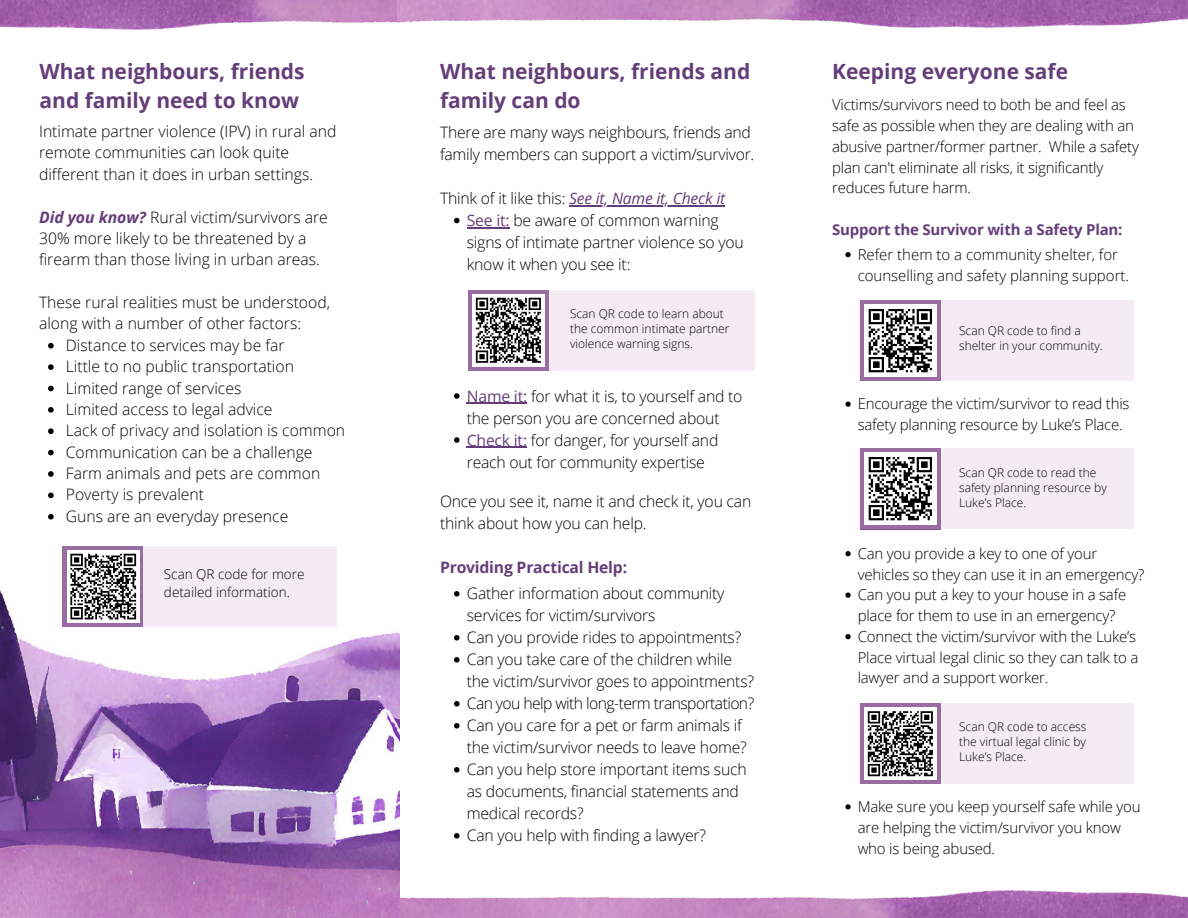
<style>
.page{position:relative;width:1188px;height:918px;background:#fff}
.page>*{position:absolute;margin:0;border:0;box-sizing:border-box;transform-origin:0 0}
.t1{font:700 21px/29.2px "Open Sans";color:#643e79}
.t2{font:300 15.75px/22px "Open Sans";letter-spacing:-.01em;color:#000}
.t3{font:italic 15.75px "Open Sans";letter-spacing:-.01em;color:#643e79}
.t4{font:300 15.75px "Open Sans";letter-spacing:-.035em;color:#000}
.t5{font:700 15.75px "Open Sans";letter-spacing:-.015em;color:#643e79}
.t6{font:300 15px/20.7px "Open Sans";letter-spacing:-.01em;color:#000001}
.t7{font:700 15px "Open Sans";letter-spacing:-.015em;color:#643e79}
.t8{font:300 13.5px/18px "Open Sans";color:#000}
.t9{font:300 12px/15px "Open Sans";color:#000001}
.s1{font-weight:700;font-style:italic;color:#643e79}
.s2{font-weight:300;font-style:normal;color:#000}
.s3{font-weight:400;color:#643e79}
</style>
<div class="page">
<img style="left:399px;top:887px;width:160px;height:31px">
<img style="left:0;top:587px;width:399px;height:331px">
<svg style="left:62px;top:546px;width:275px;height:81px;fill:#f5ecf3"></svg>
<svg style="left:845px;top:252px;width:6px;height:5px"></svg>
<svg style="left:845px;top:402px;width:6px;height:5px"></svg>
<svg style="left:845px;top:551px;width:6px;height:5px"></svg>
<svg style="left:845px;top:593px;width:6px;height:5px"></svg>
<svg style="left:845px;top:634px;width:6px;height:5px"></svg>
<svg style="left:845px;top:804px;width:6px;height:6px"></svg>
<svg style="left:860px;top:300px;width:274px;height:81px;fill:#f5ecf3"></svg>
<hr style="left:569px;top:205px;width:54px;height:2px;background:#643e79">
<hr style="left:623px;top:205px;width:102px;height:2px;background:#643e79">
<svg style="left:454px;top:218px;width:6px;height:5px"></svg>
<hr style="left:467px;top:227px;width:43px;height:2px;background:#643e79">
<svg style="left:454px;top:393px;width:6px;height:6px"></svg>
<hr style="left:467px;top:403px;width:60px;height:1px;background:#643e79">
<svg style="left:454px;top:437px;width:6px;height:6px"></svg>
<hr style="left:467px;top:447px;width:60px;height:1px;background:#643e79">
<svg style="left:454px;top:591px;width:6px;height:6px"></svg>
<svg style="left:454px;top:635px;width:6px;height:6px"></svg>
<svg style="left:454px;top:657px;width:6px;height:6px"></svg>
<svg style="left:454px;top:701px;width:6px;height:6px"></svg>
<svg style="left:454px;top:723px;width:6px;height:6px"></svg>
<svg style="left:454px;top:767px;width:6px;height:6px"></svg>
<svg style="left:454px;top:833px;width:6px;height:6px"></svg>
<svg style="left:860px;top:448px;width:274px;height:81px;fill:#f5ecf3"></svg>
<svg style="left:860px;top:703px;width:274px;height:81px;fill:#f5ecf3"></svg>
<svg style="left:48px;top:343px;width:6px;height:6px"></svg>
<svg style="left:48px;top:364px;width:6px;height:6px"></svg>
<svg style="left:48px;top:386px;width:6px;height:5px"></svg>
<svg style="left:48px;top:407px;width:6px;height:6px"></svg>
<svg style="left:48px;top:428px;width:6px;height:6px"></svg>
<svg style="left:48px;top:450px;width:6px;height:5px"></svg>
<svg style="left:48px;top:471px;width:6px;height:6px"></svg>
<svg style="left:48px;top:493px;width:6px;height:5px"></svg>
<svg style="left:48px;top:514px;width:6px;height:6px"></svg>
<svg style="left:468px;top:290px;width:287px;height:81px;fill:#f5ecf3"></svg>
<img style="left:1171px;top:0;width:17px;height:21px">
<img style="left:397px;top:0;width:774px;height:28px">
<img style="left:0;top:0;width:396px;height:30px">
<img style="left:559px;top:890px;width:629px;height:28px">
<div style="left:472px;top:294px;width:72px;height:72px;background:#fff"></div>
<svg style="left:475px;top:297px;width:66px;height:66px"></svg>
<div style="left:864px;top:305px;width:72px;height:72px;background:#fff"></div>
<svg style="left:868px;top:309px;width:64px;height:64px"></svg>
<div style="left:864px;top:453px;width:72px;height:72px;background:#fff"></div>
<svg style="left:868px;top:457px;width:64px;height:64px"></svg>
<div style="left:864px;top:708px;width:72px;height:72px;background:#fff"></div>
<svg style="left:867px;top:711px;width:66px;height:66px"></svg>
<div style="left:67px;top:550px;width:73px;height:73px;background:#fff"></div>
<svg style="left:70px;top:553px;width:67px;height:67px"></svg>
<h3 class="t1" style="left:40px;top:56px;width:267px">What neighbours, friends and family need to know</h3>
<h3 class="t2" style="left:39px;top:120px;width:299px;line-height:21.3px">Intimate partner violence (IPV) in rural and remote communities can look quite different than it does in urban settings.</h3>
<h3 class="t2" style="left:39px;top:206px;width:290px;line-height:21.3px"><span class="s1">Did you know?</span> Rural victim/survivors are<br>30% more likely to be threatened by a firearm than those living in urban areas.</h3>
<p class="t2" style="left:39px;top:291px;width:293px;line-height:21.3px">These rural realities must be understood, along with a number of other factors:</p>
<p class="t2" style="left:66px;top:334px;width:220px">Distance to services may be far</p>
<p class="t2" style="left:66px;top:355px;width:230px">Little to no public transportation</p>
<p class="t2" style="left:66px;top:376px;width:177px">Limited range of services</p>
<p class="t2" style="left:66px;top:398px;width:208px">Limited access to legal advice</p>
<p class="t2" style="left:66px;top:419px;width:281px">Lack of privacy and isolation is common</p>
<p class="t2" style="left:66px;top:441px;width:248px">Communication can be a challenge</p>
<p class="t2" style="left:66px;top:462px;width:256px">Farm animals and pets are common</p>
<p class="t2" style="left:66px;top:483px;width:140px">Poverty is prevalent</p>
<h3 class="t2" style="left:66px;top:505px;width:224px">Guns are an everyday presence</h3>
<p class="t8" style="left:164px;top:565px;width:142px">Scan QR code for more detailed information.</p>
<h3 class="t1" style="left:440px;top:56px;width:312px">What neighbours, friends and family can do</h3>
<p class="t1" style="left:832px;top:56px;width:238px">Keeping everyone safe</p>
<p class="t6" style="left:832px;top:94px;width:308px">Victims/survivors need to both be and feel as safe as possible when they are dealing with an abusive partner/former partner. While a safety plan can't eliminate all risks, it significantly reduces future harm.</p>
<p class="t7" style="left:832px;top:219px;width:292px">Support the Survivor with a Safety Plan:</p>
<p class="t6" style="left:858px;top:244px;width:273px">Refer them to a community shelter, for counselling and safety planning support.</p>
<h3 class="t2" style="left:440px;top:121px;width:316px">There are many ways neighbours, friends and family members can support a victim/survivor.</h3>
<p class="t3" style="left:440px;top:187px;width:287px"><span class="s2">Think of it like this:</span> See it, Name it, Check it</p>
<p class="t2" style="left:467px;top:209px;width:253px"><span class="s3">See it:</span> be aware of common warning</p>
<p class="t2" style="left:467px;top:231px;width:278px">signs of intimate partner violence so you know it when you see it:</p>
<p class="t9" style="left:570px;top:306px;width:161px">Scan QR code to learn about the common intimate partner violence warning signs.</p>
<p class="t2" style="left:467px;top:384px;width:277px"><span class="s3">Name it:</span> for what it is, to yourself and to</p>
<h3 class="t2" style="left:467px;top:406px;width:254px">the person you are concerned about<br><span class="s3">Check it:</span> for danger, for yourself and</h3>
<p class="t2" style="left:467px;top:450px;width:240px">reach out for community expertise</p>
<p class="t2" style="left:440px;top:490px;width:313px">Once you see it, name it and check it, you can think about how you can help.</p>
<p class="t5" style="left:440px;top:556px;width:189px">Providing Practical Help:</p>
<p class="t2" style="left:467px;top:582px;width:259px">Gather information about community services for victim/survivors</p>
<p class="t2" style="left:467px;top:626px;width:276px">Can you provide rides to appointments?</p>
<p class="t2" style="left:467px;top:648px;width:289px">Can you take care of the children while the victim/survivor goes to appointments?</p>
<p class="t4" style="left:467px;top:692px;width:289px">Can you help with long-term transportation?</p>
<p class="t2" style="left:467px;top:714px;width:282px">Can you care for a pet or farm animals if the victim/survivor needs to leave home?</p>
<p class="t2" style="left:467px;top:758px;width:281px">Can you help store important items such as documents, financial statements and medical records?</p>
<p class="t2" style="left:467px;top:824px;width:241px">Can you help with finding a lawyer?</p>
<p class="t9" style="left:959px;top:323px;width:145px">Scan QR code to find a shelter in your community.</p>
<h1 class="t6" style="left:858px;top:393px;width:273px">Encourage the victim/survivor to read this safety planning resource by Luke’s Place.</h1>
<h3 class="t9" style="left:959px;top:465px;width:149px">Scan QR code to read the safety planning resource by<br>Luke’s Place.</h3>
<h1 class="t6" style="left:858px;top:543px;width:288px">Can you provide a key to one of your vehicles so they can use it in an emergency?</h1>
<h3 class="t6" style="left:858px;top:584px;width:270px">Can you put a key to your house in a safe place for them to use in an emergency?</h3>
<h2 class="t6" style="left:858px;top:626px;width:282px">Connect the victim/survivor with the Luke’s<br>Place virtual legal clinic so they can talk to a lawyer and a support worker.</h2>
<h2 class="t9" style="left:959px;top:719px;width:129px;text-align:justify">Scan QR code to access the virtual legal clinic by Luke’s Place.</h2>
<p class="t6" style="left:858px;top:796px;width:285px">Make sure you keep yourself safe while you are helping the victim/survivor you know who is being abused.</p>
</div>
